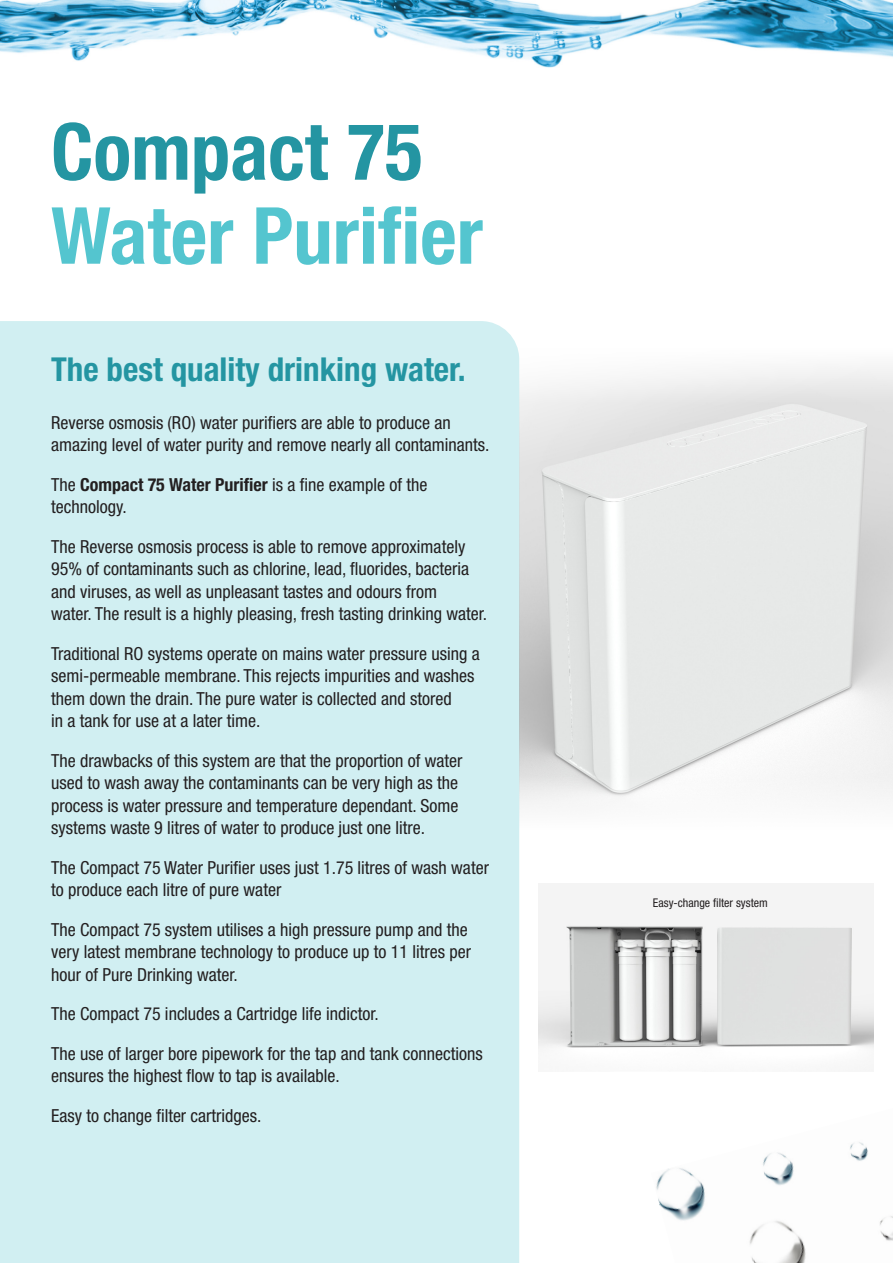
<style>
.page{position:relative;width:893px;height:1263px;background:#fff}
.page>*{position:absolute;margin:0;border:0;box-sizing:border-box;transform-origin:0 0}
.t1{font:700 condensed 78.75px/84px "Helvetica Neue";color:#54c5cf}
.t2{font:700 condensed 33px "Helvetica Neue";color:#2495a2}
.t3{font:condensed 18px/22.5px "Helvetica Neue";color:#231f20}
.t4{font:condensed 12px "Helvetica Neue";color:#231f20}
.s1{color:#2495a2}
.s2{font-weight:700}
</style>
<div class="page">
<img style="left:656px;top:1142px;width:237px;height:121px">
<img style="left:0;top:0;width:893px;height:68px">
<img style="left:519px;top:619px;width:374px;height:156px">
<img style="left:538px;top:883px;width:336px;height:166px">
<svg style="left:519px;top:358px;width:374px;height:261px;background:#e6e7e7"></svg>
<div style="left:0;top:321px;width:519px;height:942px;background:#d1eff2"></div>
<p class="t1" style="left:51px;top:109px;width:433px"><span class="s1">Compact 75<br></span>Water Purifier</p>
<p class="t2" style="left:51px;top:349px;width:416px">The best quality drinking water.</p>
<p class="t3" style="left:51px;top:411px;width:440px">Reverse osmosis (RO) water purifiers are able to produce an amazing level of water purity and remove nearly all contaminants.</p>
<p class="t3" style="left:51px;top:473px;width:378px">The <span class="s2">Compact 75 Water Purifier</span> is a fine example of the technology.</p>
<p class="t3" style="left:51px;top:535px;width:438px">The Reverse osmosis process is able to remove approximately 95% of contaminants such as chlorine, lead, fluorides, bacteria and viruses, as well as unpleasant tastes and odours from<br>water. The result is a highly pleasing, fresh tasting drinking water.</p>
<p class="t3" style="left:51px;top:642px;width:430px">Traditional RO systems operate on mains water pressure using a semi-permeable membrane. This rejects impurities and washes them down the drain. The pure water is collected and stored<br>in a tank for use at a later time.</p>
<p class="t3" style="left:51px;top:749px;width:413px">The drawbacks of this system are that the proportion of water used to wash away the contaminants can be very high as the process is water pressure and temperature dependant. Some systems waste 9 litres of water to produce just one litre.</p>
<p class="t3" style="left:51px;top:856px;width:439px">The Compact 75 Water Purifier uses just 1.75 litres of wash water to produce each litre of pure water</p>
<p class="t3" style="left:51px;top:918px;width:421px">The Compact 75 system utilises a high pressure pump and the very latest membrane technology to produce up to 11 litres per hour of Pure Drinking water.</p>
<p class="t3" style="left:51px;top:1002px;width:329px">The Compact 75 includes a Cartridge life indictor.</p>
<p class="t3" style="left:51px;top:1042px;width:433px">The use of larger bore pipework for the tap and tank connections ensures the highest flow to tap is available.</p>
<p class="t3" style="left:51px;top:1104px;width:212px">Easy to change filter cartridges.</p>
<p class="t4" style="left:653px;top:895px;width:116px">Easy-change filter system</p>
</div>
